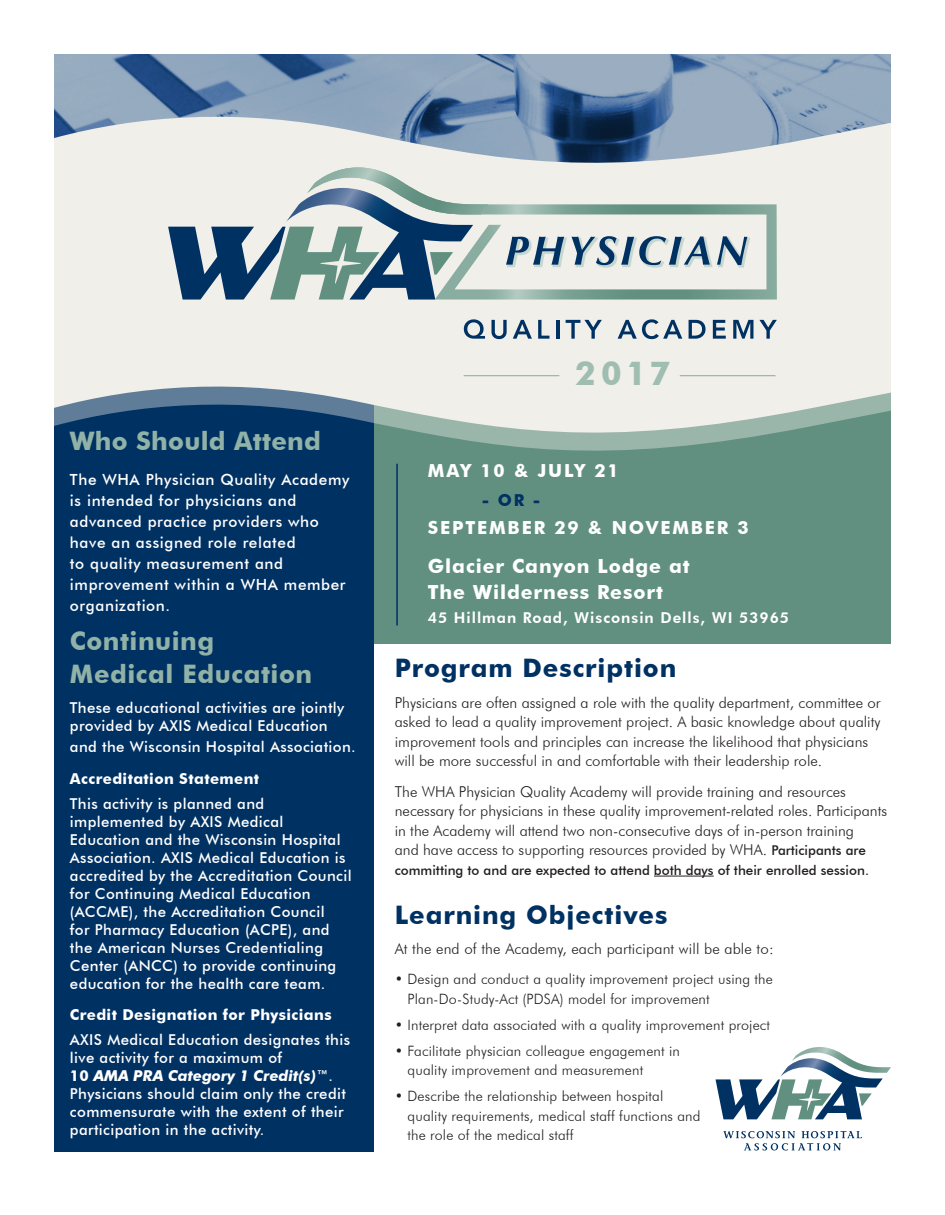
<style>
.page{position:relative;width:945px;height:1215px;background:#fff}
.page>*{position:absolute;margin:0;border:0;box-sizing:border-box;transform-origin:0 0}
.t1{font:700 33px "Futura BT";color:#9fbdb1}
.t2{font:700 25.5px/33px "Futura BT";letter-spacing:.02em;color:#91b2a6}
.t3{font:700 25.5px "Futura BT";letter-spacing:.035em;color:#003163}
.t4{font:700 19.5px/25.5px "Futura BT";letter-spacing:.045em;color:#fff}
.t5{font:700 18px "Futura BT";letter-spacing:.1em;color:#fff}
.t6{font:700 16.5px "Futura BT";color:#003163}
.t7{font:500 15.3px/21px "Futura BT";letter-spacing:.04em;color:#fff}
.t8{font:500 15px/18px "Futura BT";letter-spacing:.025em;color:#fff}
.t9{font:300 15px/19.5px "Futura BT";color:#231f20}
.t10{font:700 15px "Futura BT";letter-spacing:.025em;color:#fff}
.t11{font:800 15px "Futura BT";letter-spacing:.065em;color:#fff}
.t12{font:300 14.25px/19.5px "Futura BT";letter-spacing:.01em;color:#231f20}
.t13{font:500 13.5px "Futura BT";color:#231f20}
.s1{font-weight:700}
.s2{font-weight:700;font-style:italic}
.s3{font-weight:500;font-size:13.5px}
</style>
<div class="page">
<div style="left:54px;top:451px;width:837px;height:193px;background:#619080"></div>
<div style="left:54px;top:337px;width:319px;height:815px;background:#003163"></div>
<hr style="left:654px;top:876px;width:60px;height:1px;background:#231f20">
<svg style="left:54px;top:54px;width:837px;height:53px;background:#8099b5"></svg>
<svg style="left:54px;top:107px;width:837px;height:343px;background:#c2cbcf"></svg>
<svg style="left:168px;top:164px;width:609px;height:136px;background:#b4c2c4"></svg>
<svg style="left:464px;top:319px;width:21px;height:20px"></svg>
<svg style="left:491px;top:320px;width:16px;height:19px"></svg>
<svg style="left:513px;top:320px;width:19px;height:19px"></svg>
<svg style="left:538px;top:320px;width:11px;height:19px"></svg>
<hr style="left:556px;top:320px;width:3px;height:19px;background:#003163">
<svg style="left:566px;top:320px;width:36px;height:19px"></svg>
<svg style="left:618px;top:319px;width:64px;height:20px"></svg>
<svg style="left:689px;top:320px;width:17px;height:19px"></svg>
<svg style="left:713px;top:320px;width:13px;height:19px"></svg>
<svg style="left:733px;top:320px;width:20px;height:19px"></svg>
<svg style="left:759px;top:320px;width:18px;height:19px"></svg>
<hr style="left:680px;top:375px;width:96px;height:1px;background:#91b2a6">
<hr style="left:464px;top:375px;width:95px;height:1px;background:#91b2a6">
<svg style="left:716px;top:1047px;width:175px;height:72px"></svg>
<svg style="left:723px;top:1131px;width:139px;height:19px"></svg>
<hr style="left:396px;top:464px;width:2px;height:161px;background:#003163">
<p class="t2" style="left:70px;top:425px;width:253px">Who Should Attend</p>
<p class="t7" style="left:70px;top:469px;width:281px">The WHA Physician Quality Academy is intended for physicians and advanced practice providers who have an assigned role related<br>to quality measurement and improvement within a WHA member organization.</p>
<p class="t2" style="left:70px;top:624px;width:244px">Continuing<br>Medical Education</p>
<p class="t8" style="left:70px;top:699px;width:276px">These educational activities are jointly provided by AXIS Medical Education</p>
<p class="t8" style="left:70px;top:738px;width:287px">and the Wisconsin Hospital Association.</p>
<p class="t10" style="left:70px;top:769px;width:191px">Accreditation Statement</p>
<p class="t8" style="left:70px;top:794px;width:283px">This activity is planned and implemented by AXIS Medical Education and the Wisconsin Hospital Association. AXIS Medical Education is accredited by the Accreditation Council for Continuing Medical Education (ACCME), the Accreditation Council<br>for Pharmacy Education (ACPE), and the American Nurses Credentialing Center (ANCC) to provide continuing education for the health care team.</p>
<p class="t10" style="left:70px;top:1006px;width:263px">Credit Designation for Physicians</p>
<p class="t8" style="left:70px;top:1031px;width:282px">AXIS Medical Education designates this live activity for a maximum of<br><span class="s1">10</span> <span class="s2">AMA PRA Category 1 Credit(s)</span>™.<br>Physicians should claim only the credit commensurate with the extent of their participation in the activity.</p>
<p class="t1" style="left:575px;top:353px;width:97px">2017</p>
<p class="t5" style="left:428px;top:460px;width:192px">MAY 10 &amp; JULY 21</p>
<p class="t6" style="left:482px;top:490px;width:60px">- OR -</p>
<p class="t5" style="left:428px;top:517px;width:322px">SEPTEMBER 29 &amp; NOVEMBER 3</p>
<p class="t4" style="left:428px;top:553px;width:263px">Glacier Canyon Lodge at<br>The Wilderness Resort</p>
<p class="t11" style="left:428px;top:608px;width:363px">45 Hillman Road, Wisconsin Dells, WI 53965</p>
<p class="t3" style="left:395px;top:653px;width:283px">Program Description</p>
<p class="t9" style="left:395px;top:693px;width:487px">Physicians are often assigned a role with the quality department, committee or asked to lead a quality improvement project. A basic knowledge about quality improvement tools and principles can increase the likelihood that physicians will be more successful in and comfortable with their leadership role.</p>
<p class="t9" style="left:395px;top:781px;width:494px">The WHA Physician Quality Academy will provide training and resources necessary for physicians in these quality improvement-related roles. Participants in the Academy will attend two non-consecutive days of in-person training<br>and have access to supporting resources provided by WHA. <span class="s3">Participants are</span></p>
<p class="t13" style="left:395px;top:862px;width:476px">committing to and are expected to attend both days of their enrolled session.</p>
<p class="t3" style="left:395px;top:899px;width:274px">Learning Objectives</p>
<p class="t9" style="left:395px;top:939px;width:380px">At the end of the Academy, each participant will be able to:</p>
<p class="t12" style="left:408px;top:969px;width:367px;text-indent:-13px">• Design and conduct a quality improvement project using the<br>Plan-Do-Study-Act (PDSA) model for improvement</p>
<p class="t12" style="left:395px;top:1015px;width:377px">• Interpret data associated with a quality improvement project</p>
<p class="t12" style="left:408px;top:1041px;width:274px;text-indent:-13px">• Facilitate physician colleague engagement in quality improvement and measurement</p>
<p class="t12" style="left:408px;top:1086px;width:295px;text-indent:-13px">• Describe the relationship between hospital quality requirements, medical staff functions and the role of the medical staff</p>
</div>
